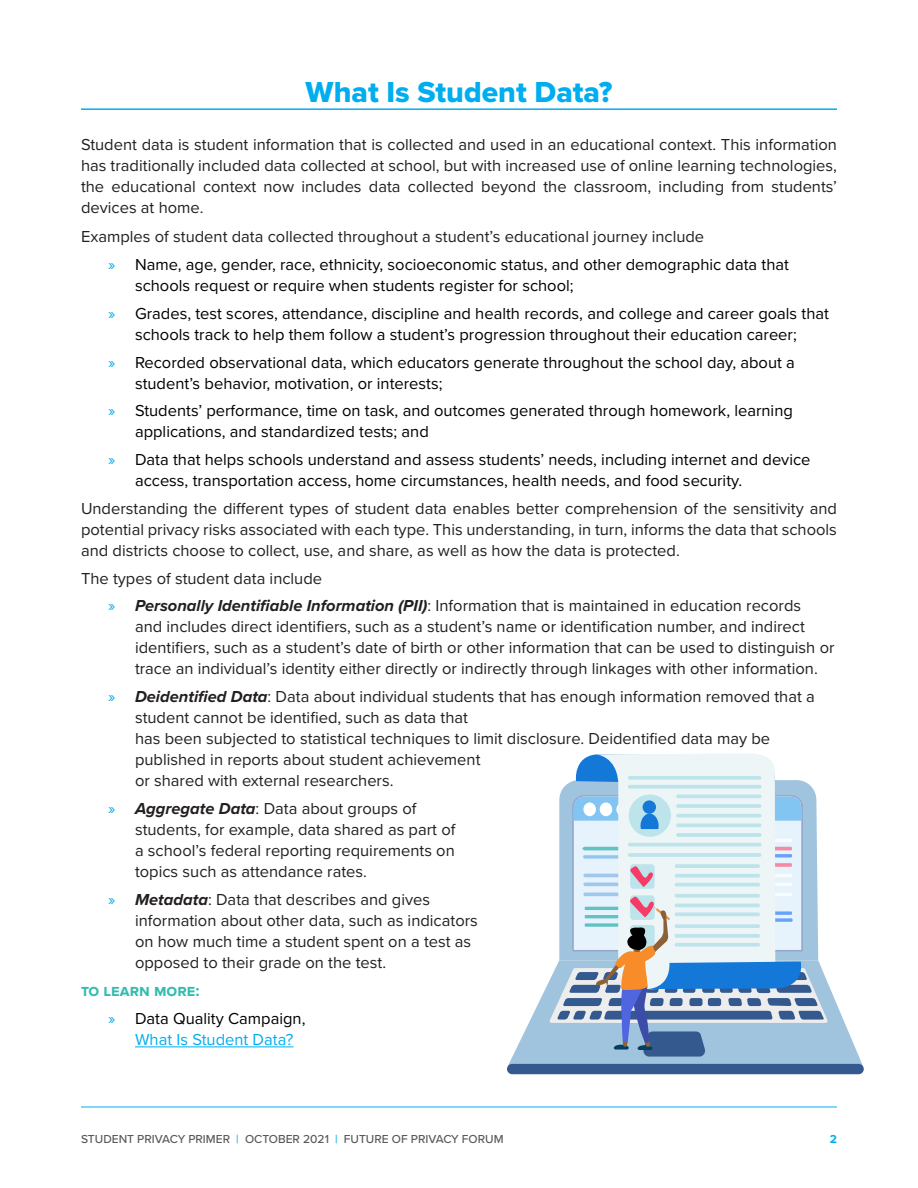
<style>
.page{position:relative;width:918px;height:1188px;background:#fff}
.page>*{position:absolute;margin:0;border:0;box-sizing:border-box;transform-origin:0 0}
.t1{font:30px "Proxima Nova Extrabld";color:#00aeef}
.t2{font:16.5px/21px "Proxima Nova";color:#231f20}
.t3{font:16.5px/21px "Proxima Nova";color:#000}
.t4{font:700 16.5px "Proxima Nova";color:#34bcaf}
.t5{font:500 12px "Proxima Nova";color:#595959}
.t6{font:700 12px "Proxima Nova";color:#00aeef}
.s1{color:#00aeef}
.s2{font-weight:700;font-style:italic}
</style>
<div class="page">
<hr style="left:81px;top:1107px;width:756px;height:1px;background:#00aeef">
<hr style="left:81px;top:108px;width:756px;height:2px;background:#00aeef">
<hr style="left:135px;top:1047px;width:158px;height:1px;background:#00aeef">
<div style="left:507px;top:1064px;width:357px;height:10px;background:#33598f;border-radius:5px"></div>
<svg style="left:508px;top:753px;width:355px;height:313px"></svg>
<p class="t1" style="left:306px;top:69px;width:308px">What Is Student Data?</p>
<p class="t2" style="left:81px;top:133px;width:758px;text-align:justify">Student data is student information that is collected and used in an educational context. This information has traditionally included data collected at school, but with increased use of online learning technologies, the educational context now includes data collected beyond the classroom, including from students’ devices at home.</p>
<p class="t2" style="left:81px;top:226px;width:625px">Examples of student data collected throughout a student’s educational journey include</p>
<p class="t3" style="left:135px;top:253px;width:656px;text-indent:-27px"><span class="s1">»</span> Name, age, gender, race, ethnicity, socioeconomic status, and other demographic data that schools request or require when students register for school;</p>
<p class="t3" style="left:108px;top:302px;width:723px;text-align:center"><span class="s1">»</span> Grades, test scores, attendance, discipline and health records, and college and career goals that schools track to help them follow a student’s progression throughout their education career;</p>
<p class="t3" style="left:135px;top:351px;width:661px;text-indent:-27px"><span class="s1">»</span> Recorded observational data, which educators generate throughout the school day, about a student’s behavior, motivation, or interests;</p>
<p class="t3" style="left:135px;top:400px;width:659px;text-indent:-27px"><span class="s1">»</span> Students’ performance, time on task, and outcomes generated through homework, learning applications, and standardized tests; and</p>
<p class="t3" style="left:135px;top:448px;width:677px;text-indent:-27px"><span class="s1">»</span> Data that helps schools understand and assess students’ needs, including internet and device access, transportation access, home circumstances, health needs, and food security.</p>
<p class="t2" style="left:81px;top:497px;width:758px;text-align:justify">Understanding the different types of student data enables better comprehension of the sensitivity and potential privacy risks associated with each type. This understanding, in turn, informs the data that schools and districts choose to collect, use, and share, as well as how the data is protected.</p>
<p class="t2" style="left:81px;top:567px;width:243px">The types of student data include</p>
<p class="t2" style="left:135px;top:595px;width:701px;text-indent:-27px"><span class="s1">»</span> <span class="s2">Personally Identifiable Information (PII)</span>: Information that is maintained in education records<br>and includes direct identifiers, such as a student’s name or identification number, and indirect identifiers, such as a student’s date of birth or other information that can be used to distinguish or trace an individual’s identity either directly or indirectly through linkages with other information.</p>
<p class="t2" style="left:135px;top:685px;width:681px;text-indent:-27px"><span class="s1">»</span> <span class="s2">Deidentified Data</span>: Data about individual students that has enough information removed that a student cannot be identified, such as data that<br>has been subjected to statistical techniques to limit disclosure. Deidentified data may be published in reports about student achievement<br>or shared with external researchers.</p>
<p class="t2" style="left:135px;top:797px;width:322px;text-indent:-27px"><span class="s1">»</span> <span class="s2">Aggregate Data</span>: Data about groups of students, for example, data shared as part of a school’s federal reporting requirements on topics such as attendance rates.</p>
<p class="t2" style="left:135px;top:888px;width:344px;text-indent:-27px"><span class="s1">»</span> <span class="s2">Metadata</span>: Data that describes and gives information about other data, such as indicators on how much time a student spent on a test as opposed to their grade on the test.</p>
<p class="t4" style="left:81px;top:978px;width:120px">to learn more:</p>
<p class="t3" style="left:135px;top:1007px;width:172px;text-indent:-27px"><span class="s1">»</span> Data Quality Campaign,<br><span class="s1">What Is Student Data?</span></p>
<p class="t5" style="left:81px;top:1130px;width:424px">STUDENT PRIVACY PRIMER <span class="s1">|</span> OCTOBER 2021 <span class="s1">|</span> FUTURE OF PRIVACY FORUM</p>
<p class="t6" style="left:830px;top:1130px;width:9px">2</p>
</div>
